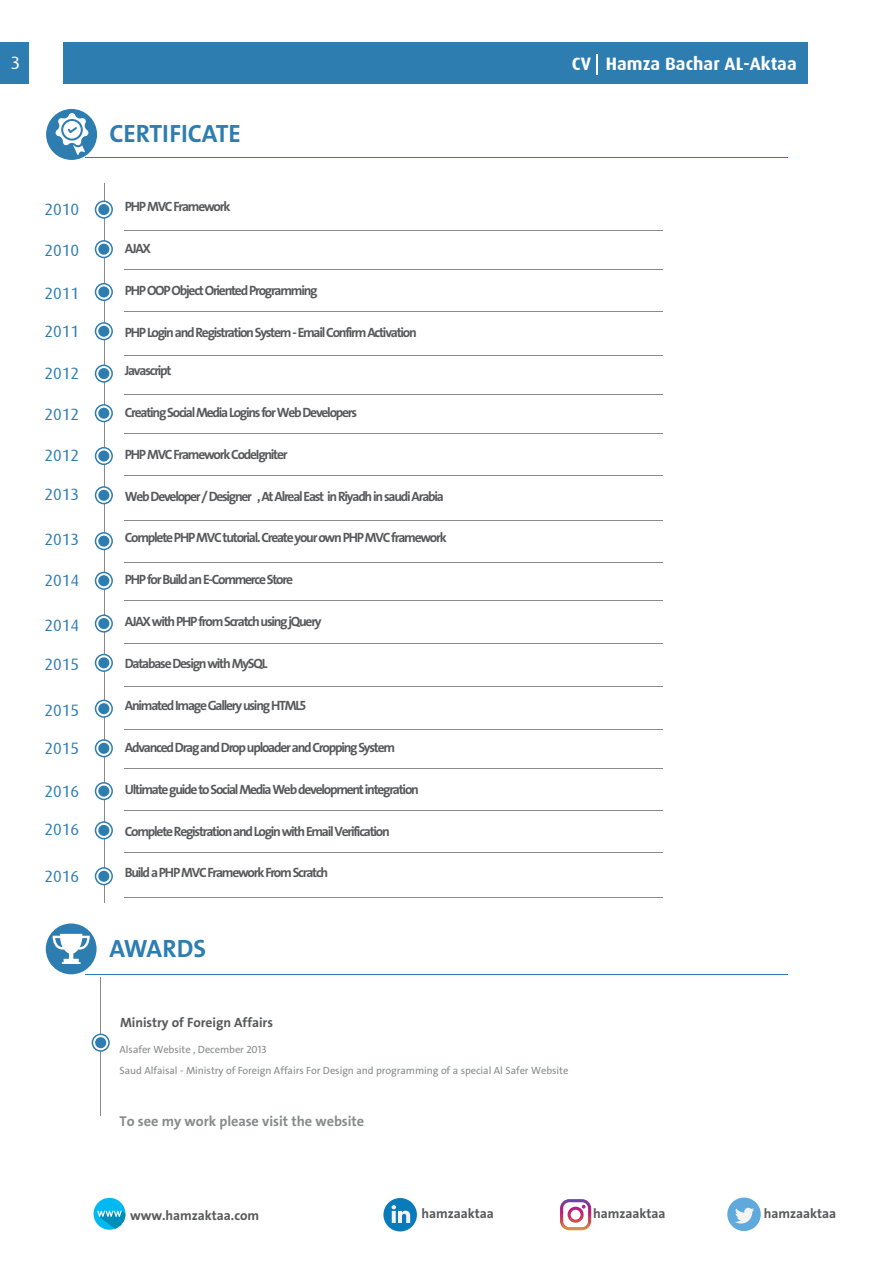
<style>
.page{position:relative;width:893px;height:1263px;background:#fff}
.page>*{position:absolute;margin:0;border:0;box-sizing:border-box;transform-origin:0 0}
.t1{font:700 25.05px "The Sans";color:#2e7db1}
.t2{font:700 18px "Dax";color:#fff}
.t3{font:18px "Dax";color:#fff}
.t4{font:16.5px "Dax";color:#2e7db1}
.t5{font:700 14.25px "The Sans";letter-spacing:-.005em;color:#888b8b}
.t6{font:700 13.5px "The Sans";letter-spacing:-.09em;color:#58595b}
.t7{font:700 13.5px "The Sans";letter-spacing:-.005em;color:#58595b}
.t8{font:10.5px/21px "The Sans";letter-spacing:-.005em;color:#888b8b}
</style>
<div class="page">
<hr style="left:85px;top:157px;width:702px;height:1px;background:#2e7db1">
<div style="left:46px;top:109px;width:51px;height:51px;background:#2e7db1;border-radius:50%"></div>
<div style="left:0;top:43px;width:29px;height:41px;background:#2e7db1"></div>
<div style="left:64px;top:43px;width:744px;height:41px;background:#2e7db1"></div>
<hr style="left:596px;top:54px;width:2px;height:21px;background:#fff">
<div style="left:94px;top:1198px;width:31px;height:32px;background:#00b9f1;border-radius:50%"></div>
<svg style="left:97px;top:1211px;width:28px;height:18px"></svg>
<hr style="left:85px;top:974px;width:702px;height:1px;background:#2e7db1">
<div style="left:46px;top:923px;width:51px;height:51px;background:#2e7db1;border-radius:50%"></div>
<hr style="left:101px;top:977px;width:1px;height:138px;background:#888b8b">
<svg style="left:92px;top:1033px;width:18px;height:19px"></svg>
<div style="left:95px;top:1037px;width:11px;height:11px;background:#2e7db1;border-radius:50%"></div>
<hr style="left:124px;top:269px;width:539px;height:1px;background:#888b8b">
<hr style="left:124px;top:312px;width:539px;height:1px;background:#888b8b">
<hr style="left:124px;top:231px;width:539px;height:1px;background:#888b8b">
<hr style="left:104px;top:184px;width:1px;height:169px;background:#888b8b">
<svg style="left:95px;top:322px;width:18px;height:18px"></svg>
<div style="left:98px;top:326px;width:11px;height:11px;background:#2e7db1;border-radius:50%"></div>
<svg style="left:95px;top:283px;width:18px;height:18px"></svg>
<div style="left:98px;top:286px;width:11px;height:11px;background:#2e7db1;border-radius:50%"></div>
<svg style="left:95px;top:240px;width:18px;height:18px"></svg>
<div style="left:98px;top:244px;width:11px;height:11px;background:#2e7db1;border-radius:50%"></div>
<svg style="left:95px;top:200px;width:18px;height:19px"></svg>
<div style="left:98px;top:204px;width:11px;height:11px;background:#2e7db1;border-radius:50%"></div>
<hr style="left:124px;top:433px;width:539px;height:1px;background:#888b8b">
<hr style="left:124px;top:476px;width:539px;height:1px;background:#888b8b">
<hr style="left:124px;top:395px;width:539px;height:1px;background:#888b8b">
<hr style="left:124px;top:356px;width:539px;height:1px;background:#888b8b">
<hr style="left:104px;top:353px;width:1px;height:168px;background:#888b8b">
<svg style="left:95px;top:486px;width:18px;height:18px"></svg>
<div style="left:98px;top:490px;width:11px;height:11px;background:#2e7db1;border-radius:50%"></div>
<svg style="left:95px;top:447px;width:18px;height:18px"></svg>
<div style="left:98px;top:450px;width:11px;height:11px;background:#2e7db1;border-radius:50%"></div>
<svg style="left:95px;top:404px;width:18px;height:18px"></svg>
<div style="left:98px;top:408px;width:11px;height:11px;background:#2e7db1;border-radius:50%"></div>
<svg style="left:95px;top:364px;width:18px;height:19px"></svg>
<div style="left:98px;top:368px;width:11px;height:11px;background:#2e7db1;border-radius:50%"></div>
<hr style="left:124px;top:601px;width:539px;height:1px;background:#888b8b">
<hr style="left:124px;top:643px;width:539px;height:1px;background:#888b8b">
<hr style="left:124px;top:562px;width:539px;height:1px;background:#888b8b">
<hr style="left:124px;top:520px;width:539px;height:1px;background:#888b8b">
<hr style="left:104px;top:520px;width:1px;height:169px;background:#888b8b">
<svg style="left:95px;top:654px;width:18px;height:18px"></svg>
<div style="left:98px;top:657px;width:11px;height:11px;background:#2e7db1;border-radius:50%"></div>
<svg style="left:95px;top:614px;width:18px;height:19px"></svg>
<div style="left:98px;top:618px;width:11px;height:11px;background:#2e7db1;border-radius:50%"></div>
<svg style="left:95px;top:572px;width:18px;height:18px"></svg>
<div style="left:98px;top:575px;width:11px;height:11px;background:#2e7db1;border-radius:50%"></div>
<svg style="left:95px;top:532px;width:18px;height:18px"></svg>
<div style="left:98px;top:536px;width:11px;height:11px;background:#2e7db1;border-radius:50%"></div>
<hr style="left:124px;top:768px;width:539px;height:1px;background:#888b8b">
<hr style="left:124px;top:811px;width:539px;height:1px;background:#888b8b">
<hr style="left:124px;top:730px;width:539px;height:1px;background:#888b8b">
<hr style="left:124px;top:687px;width:539px;height:1px;background:#888b8b">
<hr style="left:104px;top:688px;width:1px;height:169px;background:#888b8b">
<svg style="left:95px;top:821px;width:18px;height:18px"></svg>
<div style="left:98px;top:825px;width:11px;height:11px;background:#2e7db1;border-radius:50%"></div>
<svg style="left:95px;top:782px;width:18px;height:18px"></svg>
<div style="left:98px;top:785px;width:11px;height:12px;background:#2e7db1;border-radius:50%"></div>
<svg style="left:95px;top:739px;width:18px;height:18px"></svg>
<div style="left:98px;top:743px;width:11px;height:11px;background:#2e7db1;border-radius:50%"></div>
<svg style="left:95px;top:700px;width:18px;height:18px"></svg>
<div style="left:98px;top:703px;width:11px;height:11px;background:#2e7db1;border-radius:50%"></div>
<hr style="left:124px;top:897px;width:539px;height:1px;background:#888b8b">
<hr style="left:124px;top:852px;width:539px;height:1px;background:#888b8b">
<hr style="left:104px;top:855px;width:1px;height:48px;background:#888b8b">
<svg style="left:95px;top:867px;width:18px;height:18px"></svg>
<div style="left:98px;top:871px;width:11px;height:11px;background:#2e7db1;border-radius:50%"></div>
<svg style="left:55px;top:113px;width:34px;height:42px"></svg>
<svg style="left:53px;top:934px;width:37px;height:30px"></svg>
<div style="left:727px;top:1197px;width:34px;height:34px;background:#5fa9dd;border-radius:50%"></div>
<svg style="left:735px;top:1208px;width:19px;height:15px"></svg>
<div style="left:383px;top:1198px;width:34px;height:33px;background:#0a7bba;border-radius:50%"></div>
<svg style="left:392px;top:1205px;width:18px;height:18px"></svg>
<img style="left:560px;top:1199px;width:31px;height:31px">
<img style="left:568px;top:1206px;width:16px;height:17px">
<svg style="left:582px;top:1205px;width:4px;height:3px"></svg>
<h2 class="t3" style="left:11px;top:53px;width:11px">3</h2>
<h2 class="t2" style="left:572px;top:54px;width:226px">CV Hamza Bachar AL-Aktaa</h2>
<p class="t4" style="left:44px;top:200px;width:36px">2010</p>
<p class="t4" style="left:44px;top:241px;width:36px">2010</p>
<p class="t4" style="left:44px;top:284px;width:36px">2011</p>
<p class="t4" style="left:44px;top:322px;width:36px">2011</p>
<p class="t4" style="left:44px;top:364px;width:36px">2012</p>
<p class="t4" style="left:44px;top:405px;width:36px">2012</p>
<p class="t4" style="left:44px;top:446px;width:36px">2012</p>
<p class="t4" style="left:44px;top:485px;width:36px">2013</p>
<p class="t4" style="left:44px;top:530px;width:36px">2013</p>
<p class="t4" style="left:44px;top:571px;width:36px">2014</p>
<p class="t4" style="left:44px;top:616px;width:36px">2014</p>
<p class="t4" style="left:44px;top:655px;width:36px">2015</p>
<p class="t4" style="left:44px;top:701px;width:36px">2015</p>
<p class="t4" style="left:44px;top:739px;width:36px">2015</p>
<p class="t4" style="left:44px;top:783px;width:36px">2016</p>
<p class="t4" style="left:44px;top:820px;width:36px">2016</p>
<p class="t4" style="left:44px;top:867px;width:36px">2016</p>
<h1 class="t1" style="left:109px;top:118px;width:133px">CERTIFICATE</h1>
<p class="t6" style="left:125px;top:198px;width:107px">PHP MVC Framework</p>
<p class="t6" style="left:125px;top:240px;width:28px">AJAX</p>
<p class="t6" style="left:125px;top:282px;width:194px">PHP OOP Object Oriented Programming</p>
<p class="t6" style="left:125px;top:324px;width:294px">PHP Login and Registration System - Email Confirm Activation</p>
<p class="t6" style="left:125px;top:362px;width:48px">Javascript</p>
<p class="t6" style="left:125px;top:404px;width:234px">Creating Social Media Logins for Web Developers</p>
<p class="t6" style="left:125px;top:446px;width:164px">PHP MVC Framework CodeIgniter</p>
<p class="t6" style="left:125px;top:488px;width:321px">Web Developer / Designer , At Alreal East in Riyadh in saudi Arabia</p>
<p class="t6" style="left:125px;top:529px;width:323px">Complete PHP MVC tutorial. Create your own PHP MVC framework</p>
<p class="t6" style="left:125px;top:571px;width:170px">PHP for Build an E-Commerce Store</p>
<p class="t6" style="left:125px;top:613px;width:198px">AJAX with PHP from Scratch using jQuery</p>
<p class="t6" style="left:125px;top:655px;width:144px">Database Design with MySQL</p>
<p class="t6" style="left:125px;top:697px;width:183px">Animated Image Gallery using HTML5</p>
<p class="t6" style="left:125px;top:739px;width:272px">Advanced Drag and Drop uploader and Cropping System</p>
<p class="t6" style="left:125px;top:781px;width:296px">Ultimate guide to Social Media Web development integration</p>
<p class="t6" style="left:125px;top:823px;width:266px">Complete Registration and Login with Email Verification</p>
<p class="t6" style="left:125px;top:864px;width:205px">Build a PHP MVC Framework From Scratch</p>
<h1 class="t1" style="left:109px;top:933px;width:98px">AWARDS</h1>
<p class="t7" style="left:120px;top:1014px;width:154px">Ministry of Foreign Affairs</p>
<p class="t8" style="left:120px;top:1039px;width:450px">Alsafer Website , December 2013<br>Saud Alfaisal - Ministry of Foreign Affairs For Design and programming of a special Al Safer Website</p>
<p class="t5" style="left:120px;top:1112px;width:246px">To see my work please visit the website</p>
<p class="t7" style="left:130px;top:1207px;width:131px">www.hamzaktaa.com</p>
<p class="t7" style="left:422px;top:1205px;width:74px">hamzaaktaa</p>
<p class="t7" style="left:593px;top:1204px;width:74px">hamzaaktaa</p>
<p class="t7" style="left:764px;top:1204px;width:74px">hamzaaktaa</p>
</div>
